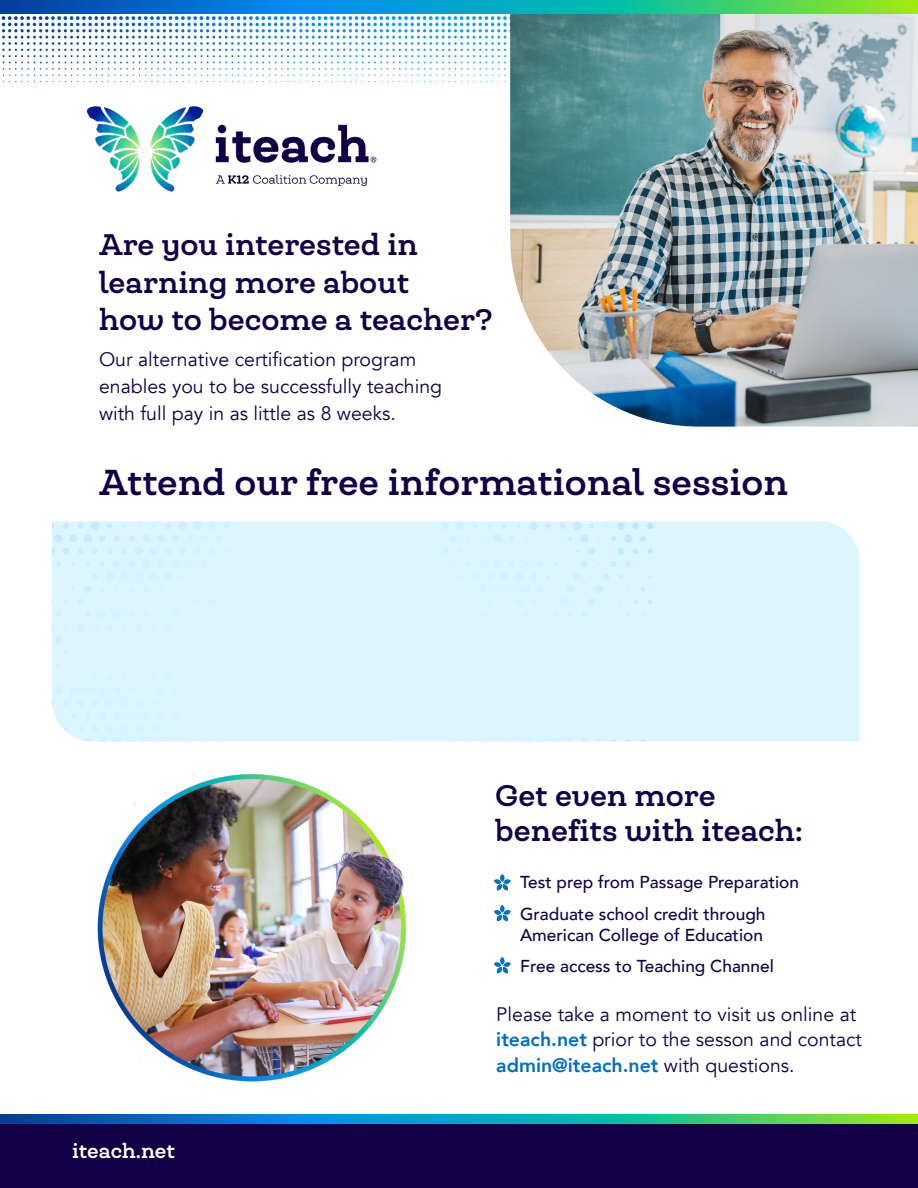
<style>
.page{position:relative;width:918px;height:1188px;background:#fff}
.page>*{position:absolute;margin:0;border:0;box-sizing:border-box;transform-origin:0 0}
.K12_Headline{font:700 34.5px "Queulat Alt";color:#110045}
.K12_Headline-2{font:700 28.5px/37.5px "Queulat Alt";color:#110045}
.t1{font:19.5px/25.5px "Avenir";color:#110045}
.t2{font:700 19.5px "Queulat Alt";color:#fff}
.t3{font:500 17.25px "Avenir";color:#110045}
.s1{font-weight:800;color:#026fbf}
</style>
<div class="page">
<div style="left:52px;top:521px;width:808px;height:221px;background:#dcf5ff"></div>
<svg style="left:52px;top:522px;width:602px;height:33px;background:#daf4fe"></svg>
<img style="left:1px;top:16px;width:509px;height:67px">
<div style="left:0;top:1119px;width:918px;height:69px;background:#110045"></div>
<svg style="left:0;top:1115px;width:918px;height:8px;background:#1c9fa4"></svg>
<img style="left:86px;top:106px;width:291px;height:86px">
<svg style="left:494px;top:874px;width:17px;height:17px"></svg>
<svg style="left:494px;top:905px;width:17px;height:16px"></svg>
<svg style="left:494px;top:957px;width:17px;height:16px"></svg>
<img style="left:97px;top:774px;width:309px;height:308px">
<img style="left:510px;top:14px;width:408px;height:413px">
<svg style="left:0;top:0;width:918px;height:14px;background:#1c9fa4"></svg>
<p class="K12_Headline-2" style="left:99px;top:226px;width:320px">Are you interested in learning more about</p>
<p class="K12_Headline-2" style="left:99px;top:301px;width:395px">how to become a teacher?</p>
<p class="t1" style="left:99px;top:346px;width:345px;line-height:27px">Our alternative certification program enables you to be successfully teaching with full pay in as little as 8 weeks.</p>
<p class="K12_Headline" style="left:99px;top:459px;width:691px">Attend our free informational session</p>
<p class="K12_Headline-2" style="left:495px;top:778px;width:309px;line-height:34.2px">Get even more benefits with iteach:</p>
<p class="t3" style="left:520px;top:867px;width:280px">Test prep from Passage Preparation</p>
<p class="t3" style="left:520px;top:899px;width:247px">Graduate school credit through</p>
<p class="t3" style="left:520px;top:920px;width:244px">American College of Education</p>
<p class="t3" style="left:520px;top:951px;width:255px">Free access to Teaching Channel</p>
<p class="t2" style="left:72px;top:1138px;width:105px">iteach.net</p>
<p class="t1" style="left:496px;top:1002px;width:367px">Please take a moment to visit us online at <span class="s1">iteach.net</span> prior to the sesson and contact <span class="s1">admin@iteach.net</span> with questions.</p>
</div>
